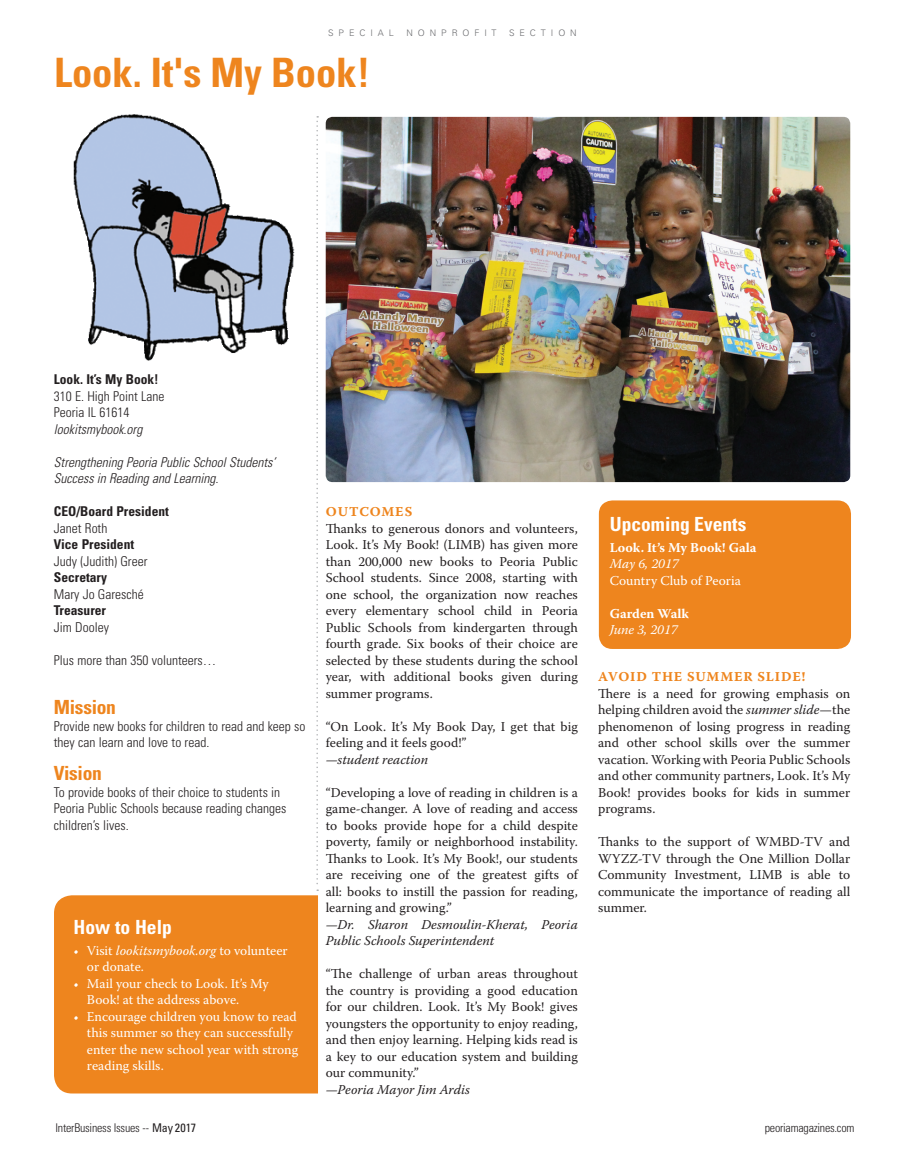
<style>
.page{position:relative;width:905px;height:1161px;background:#fff}
.page>*{position:absolute;margin:0;border:0;box-sizing:border-box;transform-origin:0 0}
.Article_Deck{font:700 condensed 40.5px "Univers";color:#ee851e}
.Warnock_Pro_-_No_Ind{font:700 condensed 19.5px "Univers";color:#fff}
.Article_Deck-2{font:700 condensed 19.5px "Univers";letter-spacing:-.015em;color:#ee851e}
.Article_Copy_-_No_In{font:700 condensed 19.5px "Univers";color:#fff}
.Warnock_Pro_-_No_Ind-2{font:13.5px/16.5px "Warnock Pro";color:#231f20;text-align:justify}
.Article_Copy_-_No_In-2{font:300 condensed 13.5px/16.5px "Univers";color:#231f20}
.Warnock_Pro_-_No_Ind-3{font:13.5px/16.5px "Warnock Pro";color:#fff}
.Warnock_Pro_-_No_Ind-4{font:italic 13.5px/16.5px "Warnock Pro";color:#231f20}
.Article_Copy_-_No_In-3{font:italic 300 condensed 13.5px/16.5px "Univers";color:#231f20}
.Article_Copy_-_No_In-4{font:700 condensed 13.5px "Univers";color:#231f20}
.Warnock_Pro_-_No_Ind-5{font:700 13.5px "Warnock Pro";color:#fff}
.Warnock_Pro_-_No_Ind-6{font:13.5px "Warnock Pro Bold Capt";letter-spacing:.06em;color:#ee851e}
.Warnock_Pro_-_No_Ind-7{font:italic 13.5px "Warnock Pro";color:#fff}
.t1{font:300 condensed 12px "Univers";letter-spacing:-.02em;color:#231f20}
.t2{font:300 9px "Univers";letter-spacing:.55em;color:#6c6d70}
.s1{font-style:italic}
.s2{font-weight:400}
</style>
<div class="page">
<img style="left:326px;top:117px;width:524px;height:365px">
<div style="left:599px;top:500px;width:252px;height:149px;background:#ee851e;border-radius:14px"></div>
<div style="left:54px;top:895px;width:264px;height:199px;background:#ee851e"></div>
<img style="left:73px;top:115px;width:222px;height:246px">
<svg style="left:316px;top:116px;width:2px;height:775px"></svg>
<p class="t2" style="left:328px;top:28px;width:67px">SPECIAL</p>
<p class="t2" style="left:406px;top:28px;width:92px">NONPROFIT</p>
<p class="t2" style="left:509px;top:28px;width:69px">SECTION</p>
<p class="Article_Deck" style="left:54px;top:48px;width:318px">Look. It's My Book!</p>
<p class="Article_Copy_-_No_In-4" style="left:54px;top:371px;width:106px">Look. It’s My Book!</p>
<p class="Article_Copy_-_No_In-2" style="left:54px;top:388px;width:112px">310 E. High Point Lane</p>
<p class="Article_Copy_-_No_In-2" style="left:54px;top:404px;width:77px">Peoria IL 61614</p>
<p class="Article_Copy_-_No_In-3" style="left:54px;top:421px;width:90px">lookitsmybook.org</p>
<p class="Article_Copy_-_No_In-3" style="left:54px;top:454px;width:223px">Strengthening Peoria Public School Students’<br>Success in Reading and Learning.</p>
<p class="Article_Copy_-_No_In-4" style="left:54px;top:503px;width:117px">CEO/Board President</p>
<p class="Article_Copy_-_No_In-2" style="left:54px;top:520px;width:55px">Janet Roth</p>
<p class="Article_Copy_-_No_In-4" style="left:54px;top:536px;width:82px">Vice President</p>
<p class="Article_Copy_-_No_In-2" style="left:54px;top:553px;width:95px">Judy (Judith) Greer</p>
<p class="Article_Copy_-_No_In-4" style="left:54px;top:569px;width:55px">Secretary</p>
<p class="Article_Copy_-_No_In-2" style="left:54px;top:586px;width:91px">Mary Jo Garesché</p>
<p class="Article_Copy_-_No_In-4" style="left:54px;top:602px;width:54px">Treasurer</p>
<p class="Article_Copy_-_No_In-2" style="left:54px;top:619px;width:57px">Jim Dooley</p>
<p class="Article_Copy_-_No_In-2" style="left:54px;top:652px;width:164px">Plus more than 350 volunteers…</p>
<p class="Article_Deck-2" style="left:54px;top:695px;width:64px">Mission</p>
<p class="Article_Copy_-_No_In-2" style="left:54px;top:718px;width:253px">Provide new books for children to read and keep so they can learn and love to read.</p>
<p class="Article_Deck-2" style="left:54px;top:761px;width:50px">Vision</p>
<p class="Article_Copy_-_No_In-2" style="left:54px;top:784px;width:234px">To provide books of their choice to students in<br>Peoria Public Schools because reading changes children’s lives.</p>
<p class="Article_Copy_-_No_In" style="left:73px;top:915px;width:100px">How to Help</p>
<p class="Warnock_Pro_-_No_Ind-3" style="left:87px;top:942px;width:202px;text-indent:-14px">• Visit <span class="s1">lookitsmybook.org</span> to volunteer or donate.</p>
<p class="Warnock_Pro_-_No_Ind-3" style="left:87px;top:975px;width:183px;text-indent:-14px">• Mail your check to Look. It’s My<br>Book! at the address above.</p>
<p class="Warnock_Pro_-_No_Ind-3" style="left:87px;top:1008px;width:213px;text-indent:-14px">• Encourage children you know to read this summer so they can successfully enter the new school year with strong reading skills.</p>
<p class="t1" style="left:56px;top:1120px;width:142px">InterBusiness Issues -- <span class="s2">May 2017</span></p>
<p class="Warnock_Pro_-_No_Ind-6" style="left:326px;top:503px;width:88px">OUTCOMES</p>
<p class="Warnock_Pro_-_No_Ind-2" style="left:326px;top:520px;width:254px">Thanks to generous donors and volunteers, Look. It’s My Book! (LIMB) has given more than 200,000 new books to Peoria Public School students. Since 2008, starting with one school, the organization now reaches every elementary school child in Peoria Public Schools from kindergarten through fourth grade. Six books of their choice are selected by these students during the school year, with additional books given during summer programs.</p>
<p class="Warnock_Pro_-_No_Ind-2" style="left:326px;top:718px;width:253px">“On Look. It’s My Book Day, I get that big feeling and it feels good!”</p>
<p class="Warnock_Pro_-_No_Ind-4" style="left:326px;top:751px;width:104px">—student reaction</p>
<p class="Warnock_Pro_-_No_Ind-2" style="left:326px;top:784px;width:254px">“Developing a love of reading in children is a game-changer. A love of reading and access to books provide hope for a child despite poverty, family or neighborhood instability.<br>Thanks to Look. It’s My Book!, our students are receiving one of the greatest gifts of all: books to instill the passion for reading, learning and growing.”</p>
<p class="Warnock_Pro_-_No_Ind-4" style="left:326px;top:916px;width:254px">—Dr. Sharon Desmoulin-Kherat, Peoria<br>Public Schools Superintendent</p>
<p class="Warnock_Pro_-_No_Ind-2" style="left:326px;top:965px;width:254px">“The challenge of urban areas throughout the country is providing a good education for our children. Look. It’s My Book! gives youngsters the opportunity to enjoy reading, and then enjoy learning. Helping kids read is a key to our education system and building our community.”</p>
<p class="Warnock_Pro_-_No_Ind-4" style="left:326px;top:1081px;width:146px">—Peoria Mayor Jim Ardis</p>
<p class="Warnock_Pro_-_No_Ind" style="left:609px;top:512px;width:138px">Upcoming Events</p>
<p class="Warnock_Pro_-_No_Ind-5" style="left:609px;top:539px;width:148px">Look. It’s My Book! Gala</p>
<p class="Warnock_Pro_-_No_Ind-7" style="left:609px;top:556px;width:70px">May 6, 2017</p>
<p class="Warnock_Pro_-_No_Ind-3" style="left:609px;top:572px;width:133px">Country Club of Peoria</p>
<p class="Warnock_Pro_-_No_Ind-5" style="left:609px;top:605px;width:81px">Garden Walk</p>
<p class="Warnock_Pro_-_No_Ind-7" style="left:609px;top:622px;width:70px">June 3, 2017</p>
<p class="Warnock_Pro_-_No_Ind-6" style="left:598px;top:668px;width:209px">AVOID THE SUMMER SLIDE!</p>
<p class="Warnock_Pro_-_No_Ind-2" style="left:598px;top:685px;width:254px">There is a need for growing emphasis on helping children avoid the <span class="s1">summer slide</span>—the phenomenon of losing progress in reading and other school skills over the summer vacation. Working with Peoria Public Schools and other community partners, Look. It’s My Book! provides books for kids in summer programs.</p>
<p class="Warnock_Pro_-_No_Ind-2" style="left:598px;top:833px;width:254px">Thanks to the support of WMBD-TV and WYZZ-TV through the One Million Dollar Community Investment, LIMB is able to communicate the importance of reading all summer.</p>
<p class="t1" style="left:764px;top:1120px;width:91px">peoriamagazines.com</p>
</div>
